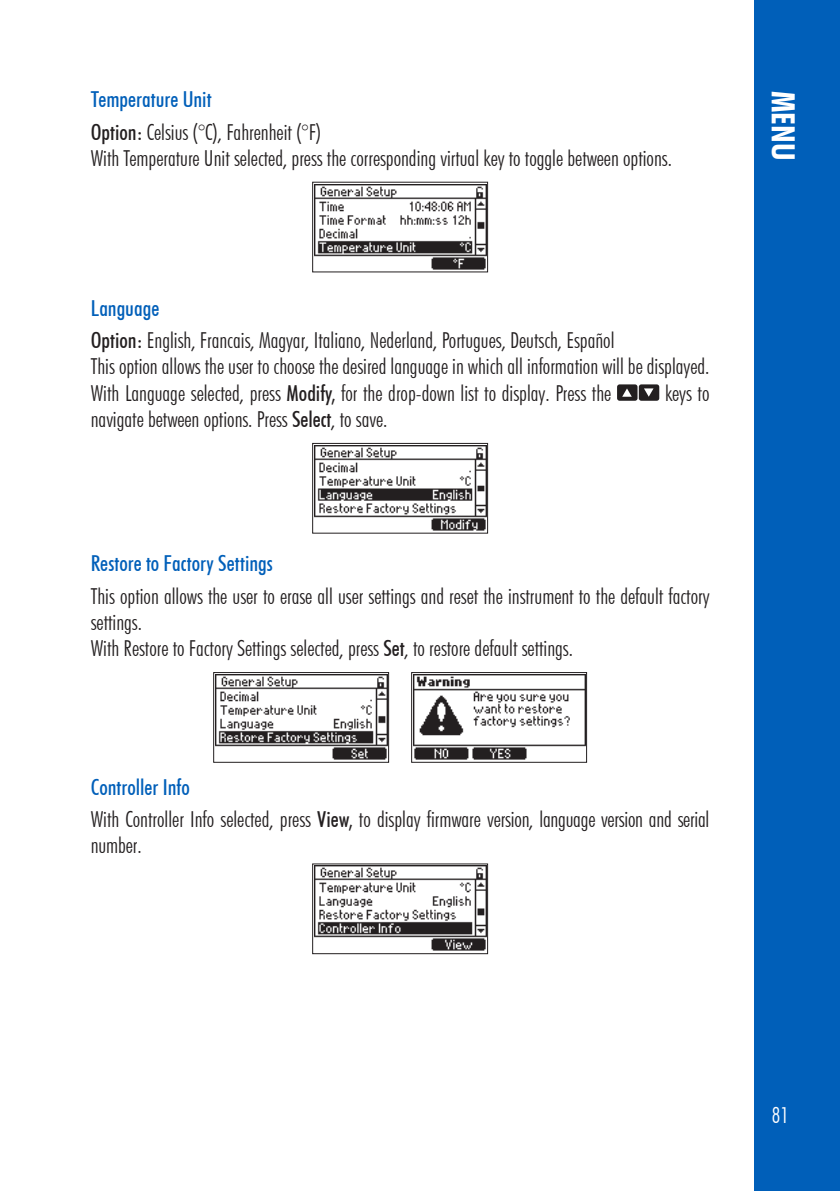
<style>
.page{position:relative;width:840px;height:1191px;background:#fff}
.page>*{position:absolute;margin:0;border:0;box-sizing:border-box;transform-origin:0 0}
.t1{font:700 condensed 32px "Futura BT";color:#fff}
.body_text_MAN{font:300 condensed 22px/26.4px "Futura BT";color:#231f20}
.subtitle_level_5_MAN{font:500 condensed 22px "Futura BT";color:#005fb9}
.t2{font:300 condensed 22px "Futura BT";color:#fff}
.s1{font-weight:500}
</style>
<div class="page">
<div style="left:754px;top:0;width:85px;height:1191px;background:#005fb9"></div>
<img style="left:314px;top:184px;width:172px;height:86px">
<div style="left:312px;top:182px;width:176px;height:90px;border:1px solid #231f20"></div>
<svg style="left:617px;top:384px;width:42px;height:17px"></svg>
<img style="left:314px;top:445px;width:172px;height:86px">
<div style="left:312px;top:443px;width:176px;height:90px;border:1px solid #231f20"></div>
<img style="left:215px;top:674px;width:172px;height:86px">
<div style="left:213px;top:672px;width:176px;height:91px;border:1px solid #231f20"></div>
<img style="left:413px;top:674px;width:171px;height:86px">
<div style="left:411px;top:672px;width:175px;height:91px;border:1px solid #231f20"></div>
<img style="left:314px;top:865px;width:172px;height:86px">
<div style="left:312px;top:863px;width:176px;height:91px;border:1px solid #231f20"></div>
<p class="subtitle_level_5_MAN" style="left:91px;top:86px;width:122px">Temperature Unit</p>
<p class="body_text_MAN" style="left:91px;top:118px;width:232px"><span class="s1">Option:</span> Celsius (°C), Fahrenheit (°F)</p>
<p class="body_text_MAN" style="left:91px;top:145px;width:582px">With Temperature Unit selected, press the corresponding virtual key to toggle between options.</p>
<p class="subtitle_level_5_MAN" style="left:91px;top:295px;width:70px">Language</p>
<p class="body_text_MAN" style="left:91px;top:327px;width:525px"><span class="s1">Option:</span> English, Francais, Magyar, Italiano, Nederland, Portugues, Deutsch, Español</p>
<p class="body_text_MAN" style="left:91px;top:353px;width:619px">This option allows the user to choose the desired language in which all information will be displayed.</p>
<p class="body_text_MAN" style="left:91px;top:379px;width:521px">With Language selected, press <span class="s1">Modify,</span> for the drop-down list to display. Press the</p>
<p class="body_text_MAN" style="left:664px;top:379px;width:46px">keys to</p>
<p class="body_text_MAN" style="left:91px;top:406px;width:298px">navigate between options. Press <span class="s1">Select</span>, to save.</p>
<p class="subtitle_level_5_MAN" style="left:91px;top:550px;width:183px">Restore to Factory Settings</p>
<p class="body_text_MAN" style="left:91px;top:582px;width:620px">This option allows the user to erase all user settings and reset the instrument to the default factory settings.</p>
<p class="body_text_MAN" style="left:91px;top:635px;width:483px">With Restore to Factory Settings selected, press <span class="s1">Set</span>, to restore default settings.</p>
<p class="subtitle_level_5_MAN" style="left:91px;top:773px;width:100px">Controller Info</p>
<p class="body_text_MAN" style="left:91px;top:805px;width:619px">With Controller Info selected, press <span class="s1">View,</span> to display firmware version, language version and serial number.</p>
<h1 class="t1" style="left:802px;top:91px;width:71px;rotate:90deg">MENU</h1>
<p class="t2" style="left:771px;top:1101px;width:19px">81</p>
</div>
